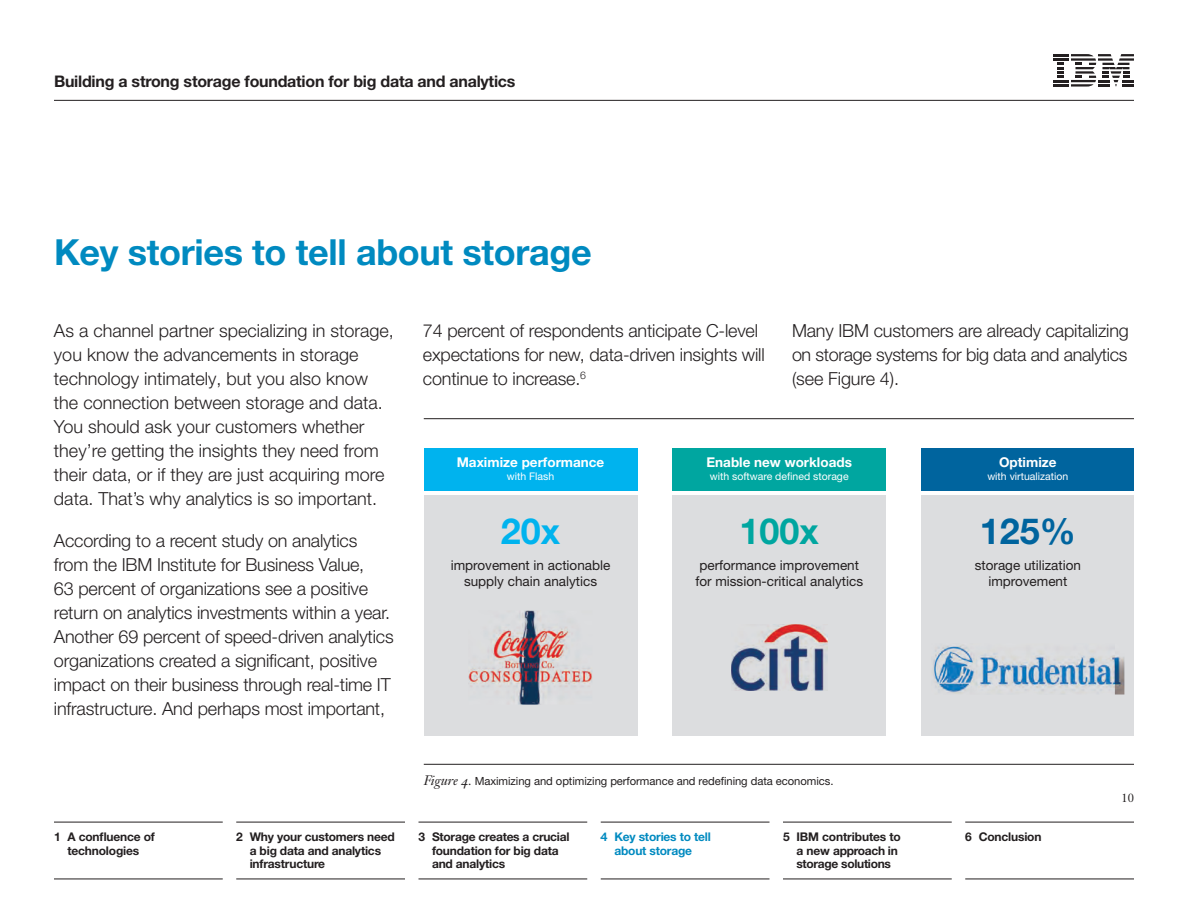
<style>
.page{position:relative;width:1188px;height:918px;background:#fff}
.page>*{position:absolute;margin:0;border:0;box-sizing:border-box;transform-origin:0 0}
._1A_Head_1__color{font:700 36px "Helvetica Neue LT Pro";letter-spacing:-.01em;color:#008ac0}
.t1{font:700 36px "Helvetica Neue LT Pro";color:#00a6a0}
.t2{font:700 36px "Helvetica Neue LT Pro";color:#00649e}
.t3{font:700 36px "Helvetica Neue LT Pro";color:#00b3ee}
._2A_Body{font:300 18px/24px "Helvetica Neue LT Pro";letter-spacing:-.01em;color:#231f20}
.t4{font:700 16.05px "Helvetica Neue LT Pro";letter-spacing:-.015em;color:#231f20}
.t5{font:13.5px/16.2px "Helvetica Neue LT Pro";color:#231f20;text-align:center}
.t6{font:700 13.5px "Helvetica Neue LT Pro";color:#fff}
.t7{font:700 12px/13.5px "Helvetica Neue LT Pro";letter-spacing:-.015em;color:#231f20}
._6A_5_ways_copy{font:700 12px/13.5px "Helvetica Neue LT Pro";letter-spacing:-.015em;color:#008ac0;text-align:center}
.t8{font:12px "Janson Text LT Std";color:#231f20}
._2E_figure_caption{font:11.25px "Helvetica Neue LT Pro";letter-spacing:-.005em;color:#231f20}
.t9{font:10.5px "Helvetica Neue LT Pro";color:#fff}
.s1{font-family:"Janson Text LT Std";font-style:italic;font-size:13.5px}
</style>
<div class="page">
<svg style="left:1053px;top:54px;width:81px;height:33px"></svg>
<hr style="left:54px;top:100px;width:1080px;height:1px;background:#231f20">
<hr style="left:54px;top:822px;width:169px;height:1px;background:#231f20">
<hr style="left:54px;top:879px;width:169px;height:1px;background:#231f20">
<hr style="left:236px;top:822px;width:169px;height:1px;background:#231f20">
<hr style="left:236px;top:879px;width:169px;height:1px;background:#231f20">
<hr style="left:418px;top:822px;width:169px;height:1px;background:#231f20">
<hr style="left:418px;top:879px;width:169px;height:1px;background:#231f20">
<hr style="left:601px;top:822px;width:169px;height:1px;background:#231f20">
<hr style="left:601px;top:879px;width:169px;height:1px;background:#231f20">
<hr style="left:783px;top:822px;width:169px;height:1px;background:#231f20">
<hr style="left:783px;top:879px;width:169px;height:1px;background:#231f20">
<hr style="left:965px;top:822px;width:169px;height:1px;background:#231f20">
<hr style="left:965px;top:879px;width:169px;height:1px;background:#231f20">
<hr style="left:424px;top:764px;width:710px;height:1px;background:#231f20">
<hr style="left:424px;top:418px;width:710px;height:1px;background:#231f20">
<div style="left:672px;top:495px;width:214px;height:241px;background:#dcdddf"></div>
<div style="left:672px;top:448px;width:214px;height:43px;background:#00a6a0"></div>
<div style="left:424px;top:495px;width:213px;height:241px;background:#dcdddf"></div>
<div style="left:424px;top:448px;width:213px;height:43px;background:#00b3ee"></div>
<div style="left:921px;top:495px;width:212px;height:241px;background:#dcdddf"></div>
<div style="left:921px;top:448px;width:212px;height:43px;background:#00649e"></div>
<img style="left:468px;top:611px;width:124px;height:94px">
<img style="left:731px;top:624px;width:97px;height:67px">
<img style="left:933px;top:645px;width:191px;height:50px">
<p class="t4" style="left:54px;top:71px;width:463px">Building a strong storage foundation for big data and analytics</p>
<p class="_1A_Head_1__color" style="left:54px;top:230px;width:539px">Key stories to tell about storage</p>
<p class="_2A_Body" style="left:54px;top:318px;width:341px">As a channel partner specializing in storage, you know the advancements in storage technology intimately, but you also know the connection between storage and data.<br>You should ask your customers whether they’re getting the insights they need from their data, or if they are just acquiring more data. That’s why analytics is so important.</p>
<p class="_2A_Body" style="left:54px;top:528px;width:341px">According to a recent study on analytics from the IBM Institute for Business Value,<br>63 percent of organizations see a positive return on analytics investments within a year.<br>Another 69 percent of speed-driven analytics organizations created a significant, positive impact on their business through real-time IT infrastructure. And perhaps most important,</p>
<p class="_2A_Body" style="left:423px;top:318px;width:343px">74 percent of respondents anticipate C-level expectations for new, data-driven insights will continue to increase.<sup>6</sup></p>
<p class="_2A_Body" style="left:792px;top:318px;width:338px;text-align:justify">Many IBM customers are already capitalizing on storage systems for big data and analytics (see Figure 4).</p>
<p class="t6" style="left:457px;top:454px;width:149px">Maximize performance</p>
<p class="t9" style="left:507px;top:470px;width:49px">with Flash</p>
<p class="t6" style="left:707px;top:454px;width:147px">Enable new workloads</p>
<p class="t9" style="left:710px;top:470px;width:140px">with software defined storage</p>
<p class="t6" style="left:999px;top:454px;width:59px">Optimize</p>
<p class="t9" style="left:987px;top:470px;width:83px">with virtualization</p>
<p class="t3" style="left:501px;top:509px;width:61px">20x</p>
<p class="t5" style="left:451px;top:557px;width:161px">improvement in actionable supply chain analytics</p>
<p class="t1" style="left:740px;top:508px;width:81px">100x</p>
<p class="t5" style="left:695px;top:556px;width:169px">performance improvement for mission-critical analytics</p>
<p class="t2" style="left:980px;top:508px;width:98px">125%</p>
<p class="t5" style="left:975px;top:556px;width:108px">storage utilization improvement</p>
<p class="_2E_figure_caption" style="left:424px;top:774px;width:411px"><span class="s1">Figure 4.</span> Maximizing and optimizing performance and redefining data economics.</p>
<p class="t8" style="left:1122px;top:790px;width:14px">10</p>
<p class="t7" style="left:54px;top:830px;width:102px;text-align:center">1 A confluence of technologies</p>
<p class="t7" style="left:250px;top:830px;width:147px;text-indent:-14px">2 Why your customers need a big data and analytics infrastructure</p>
<p class="t7" style="left:432px;top:830px;width:139px;text-indent:-14px">3 Storage creates a crucial foundation for big data and analytics</p>
<p class="t7" style="left:796px;top:830px;width:106px;text-indent:-14px">5 IBM contributes to a new approach in storage solutions</p>
<p class="t7" style="left:965px;top:830px;width:78px">6 Conclusion</p>
<p class="_6A_5_ways_copy" style="left:601px;top:830px;width:112px">4 Key stories to tell about storage</p>
</div>
